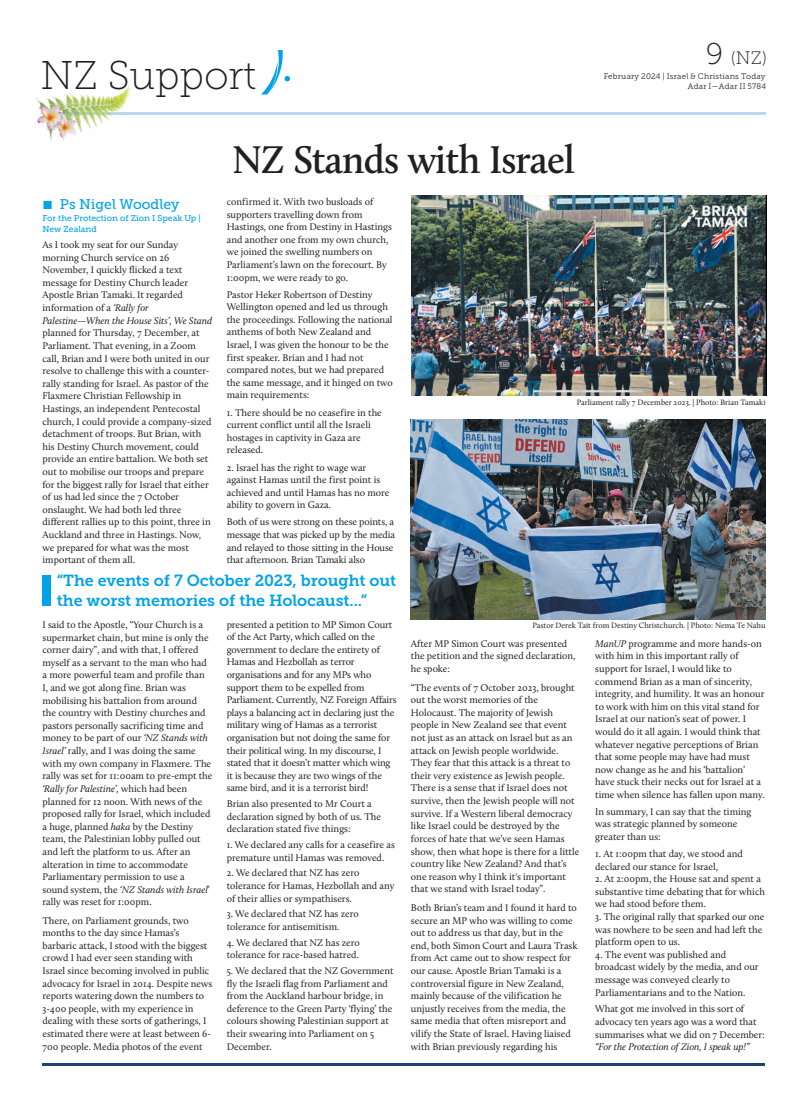
<style>
.page{position:relative;width:808px;height:1106px;background:#fff}
.page>*{position:absolute;margin:0;border:0;box-sizing:border-box;transform-origin:0 0}
.t1{font:600 40px "Calluna";letter-spacing:-.02em;color:#231f20}
.t2{font:40px "Museo Slab 100";color:#231f20}
.t3{font:18px "Museo Slab 100";color:#231f20}
.t4{font:16px/19.2px "Museo Slab 700";letter-spacing:-.005em;color:#00a3e6}
.t5{font:14px "Museo Slab 500";letter-spacing:-.005em;color:#00a3e6}
.t6{font:10px/12.6px "Calluna";color:#231f20}
.t7{font:italic 10px "Calluna";letter-spacing:-.005em;color:#231f20}
.t8{font:8.5px/10.7px "Museo Slab 500";color:#00a3e6}
.t9{font:8px "Calluna";color:#231f20}
.t10{font:8px/10px "Museo Slab 300";letter-spacing:.025em;color:#231f20;text-align:right}
.s1{font-size:30px}
.s2{font-style:italic}
</style>
<div class="page">
<svg style="left:261px;top:50px;width:29px;height:44px"></svg>
<hr style="left:43px;top:112px;width:722px;height:3px;background:#bad7f1">
<hr style="left:42px;top:1063px;width:722px;height:3px;background:#214273">
<img style="left:49px;top:85px;width:81px;height:57px">
<img style="left:36px;top:98px;width:30px;height:34px">
<img style="left:50px;top:111px;width:28px;height:28px">
<img style="left:411px;top:195px;width:356px;height:201px">
<img style="left:411px;top:419px;width:354px;height:200px">
<div style="left:42px;top:575px;width:8px;height:30px;background:#00a3e6"></div>
<h1 class="t2" style="left:41px;top:59px;width:217px">NZ Support</h1>
<h1 class="t1" style="left:232px;top:143px;width:344px">NZ Stands with Israel</h1>
<h2 class="t3" style="left:706px;top:50px;width:63px"><span class="s1">9</span> (NZ)</h2>
<p class="t10" style="left:604px;top:72px;width:164px">February 2024 | Israel &amp; Christians Today<br>Adar I—Adar II 5784</p>
<h3 class="t5" style="left:43px;top:198px;width:138px">■ Ps Nigel Woodley</h3>
<p class="t8" style="left:43px;top:213px;width:160px">For the Protection of Zion I Speak Up |<br>New Zealand</p>
<p class="t6" style="left:43px;top:239px;width:171px">As I took my seat for our Sunday morning Church service on 26<br>November, I quickly flicked a text message for Destiny Church leader<br>Apostle Brian Tamaki. It regarded information of a <span class="s2">‘Rally for<br>Palestine—When the House Sits’, We Stand</span></p>
<p class="t6" style="left:43px;top:327px;width:170px">planned for Thursday, 7 December, at Parliament. That evening, in a Zoom call, Brian and I were both united in our resolve to challenge this with a counter&shy;rally standing for Israel. As pastor of the Flaxmere Christian Fellowship in Hastings, an independent Pentecostal church, I could provide a company-sized detachment of troops. But Brian, with his Destiny Church movement, could provide an entire battalion. We both set out to mobilise our troops and prepare for the biggest rally for Israel that either of us had led since the 7 October onslaught. We had both led three different rallies up to this point, three in Auckland and three in Hastings. Now, we prepared for what was the most important of them all.</p>
<p class="t6" style="left:227px;top:196px;width:167px">confirmed it. With two busloads of supporters travelling down from Hastings, one from Destiny in Hastings and another one from my own church, we joined the swelling numbers on Parliament’s lawn on the forecourt. By 1:00pm, we were ready to go.</p>
<p class="t6" style="left:227px;top:289px;width:168px">Pastor Heker Robertson of Destiny Wellington opened and led us through the proceedings. Following the national anthems of both New Zealand and Israel, I was given the honour to be the first speaker. Brian and I had not compared notes, but we had prepared the same message, and it hinged on two main requirements:</p>
<p class="t6" style="left:227px;top:407px;width:157px">1. There should be no ceasefire in the current conflict until all the Israeli hostages in captivity in Gaza are released.</p>
<p class="t6" style="left:227px;top:461px;width:164px">2. Israel has the right to wage war against Hamas until the first point is achieved and until Hamas has no more ability to govern in Gaza.</p>
<p class="t6" style="left:227px;top:516px;width:170px">Both of us were strong on these points, a message that was picked up by the media and relayed to those sitting in the House that afternoon. Brian Tamaki also</p>
<h3 class="t4" style="left:57px;top:573px;width:341px">“The events of 7 October 2023, brought out the worst memories of the Holocaust...”</h3>
<p class="t6" style="left:43px;top:619px;width:171px">I said to the Apostle, “Your Church is a supermarket chain, but mine is only the corner dairy”, and with that, I offered myself as a servant to the man who had a more powerful team and profile than I, and we got along fine. Brian was mobilising his battalion from around the country with Destiny churches and pastors personally sacrificing time and money to be part of our <span class="s2">‘NZ Stands with Israel’</span> rally, and I was doing the same with my own company in Flaxmere. The rally was set for 11:00am to pre-empt the <span class="s2">‘Rally for Palestine’,</span> which had been planned for 12 noon. With news of the proposed rally for Israel, which included a huge, planned <span class="s2">haka</span> by the Destiny team, the Palestinian lobby pulled out and left the platform to us. After an alteration in time to accommodate Parliamentary permission to use a sound system, the <span class="s2">‘NZ Stands with Israel</span>’ rally was reset for 1:00pm.</p>
<p class="t6" style="left:43px;top:914px;width:171px">There, on Parliament grounds, two months to the day since Hamas’s barbaric attack, I stood with the biggest crowd I had ever seen standing with Israel since becoming involved in public advocacy for Israel in 2014. Despite news reports watering down the numbers to 3-400 people, with my experience in dealing with these sorts of gatherings, I estimated there were at least between 6- 700 people. Media photos of the event</p>
<p class="t6" style="left:227px;top:618px;width:172px">presented a petition to MP Simon Court of the Act Party, which called on the government to declare the entirety of Hamas and Hezbollah as terror organisations and for any MPs who support them to be expelled from Parliament. Currently, NZ Foreign Affairs plays a balancing act in declaring just the military wing of Hamas as a terrorist organisation but not doing the same for their political wing. In my discourse, I stated that it doesn’t matter which wing it is because they are two wings of the same bird, and it is a terrorist bird!</p>
<p class="t6" style="left:227px;top:798px;width:156px">Brian also presented to Mr Court a declaration signed by both of us. The declaration stated five things:</p>
<p class="t6" style="left:227px;top:839px;width:170px">1. We declared any calls for a ceasefire as premature until Hamas was removed.</p>
<p class="t6" style="left:227px;top:867px;width:169px">2. We declared that NZ has zero tolerance for Hamas, Hezbollah and any of their allies or sympathisers.</p>
<p class="t6" style="left:227px;top:908px;width:134px">3. We declared that NZ has zero tolerance for antisemitism.</p>
<p class="t6" style="left:227px;top:936px;width:135px">4. We declared that NZ has zero tolerance for race-based hatred.</p>
<p class="t6" style="left:227px;top:965px;width:169px">5. We declared that the NZ Government fly the Israeli flag from Parliament and from the Auckland harbour bridge, in deference to the Green Party ‘flying’ the colours showing Palestinian support at their swearing into Parliament on 5<br>December.</p>
<p class="t9" style="left:577px;top:399px;width:190px">Parliament rally 7 December 2023. | Photo: Brian Tamaki</p>
<p class="t9" style="left:532px;top:622px;width:235px">Pastor Derek Tait from Destiny Christchurch. | Photo: Nema Te Nahu</p>
<p class="t6" style="left:411px;top:638px;width:166px">After MP Simon Court was presented the petition and the signed declaration, he spoke:</p>
<p class="t6" style="left:411px;top:682px;width:170px">“The events of 7 October 2023, brought out the worst memories of the Holocaust. The majority of Jewish people in New Zealand see that event not just as an attack on Israel but as an attack on Jewish people worldwide.<br>They fear that this attack is a threat to their very existence as Jewish people.<br>There is a sense that if Israel does not survive, then the Jewish people will not survive. If a Western liberal democracy like Israel could be destroyed by the forces of hate that we’ve seen Hamas show, then what hope is there for a little country like New Zealand? And that’s one reason why I think it's important that we stand with Israel today”.</p>
<p class="t6" style="left:411px;top:902px;width:168px">Both Brian’s team and I found it hard to secure an MP who was willing to come out to address us that day, but in the end, both Simon Court and Laura Trask from Act came out to show respect for our cause. Apostle Brian Tamaki is a controversial figure in New Zealand, mainly because of the vilification he unjustly receives from the media, the same media that often misreport and vilify the State of Israel. Having liaised with Brian previously regarding his</p>
<p class="t6" style="left:595px;top:638px;width:171px"><span class="s2">ManUP</span> programme and more hands-on with him in this important rally of support for Israel, I would like to commend Brian as a man of sincerity, integrity, and humility. It was an honour to work with him on this vital stand for Israel at our nation’s seat of power. I would do it all again. I would think that whatever negative perceptions of Brian that some people may have had must now change as he and his ‘battalion’ have stuck their necks out for Israel at a time when silence has fallen upon many.</p>
<p class="t6" style="left:595px;top:806px;width:158px">In summary, I can say that the timing was strategic planned by someone greater than us:</p>
<p class="t6" style="left:595px;top:848px;width:149px">1. At 1:00pm that day, we stood and declared our stance for Israel,</p>
<p class="t6" style="left:595px;top:873px;width:171px">2. At 2:00pm, the House sat and spent a substantive time debating that for which we had stood before them.</p>
<p class="t6" style="left:595px;top:911px;width:171px">3. The original rally that sparked our one was nowhere to be seen and had left the platform open to us.</p>
<p class="t6" style="left:595px;top:949px;width:165px">4. The event was published and broadcast widely by the media, and our message was conveyed clearly to Parliamentarians and to the Nation.</p>
<p class="t6" style="left:595px;top:1003px;width:171px">What got me involved in this sort of advocacy ten years ago was a word that summarises what we did on 7 December:</p>
<p class="t7" style="left:595px;top:1042px;width:156px">“For the Protection of Zion, I speak up!”</p>
</div>
